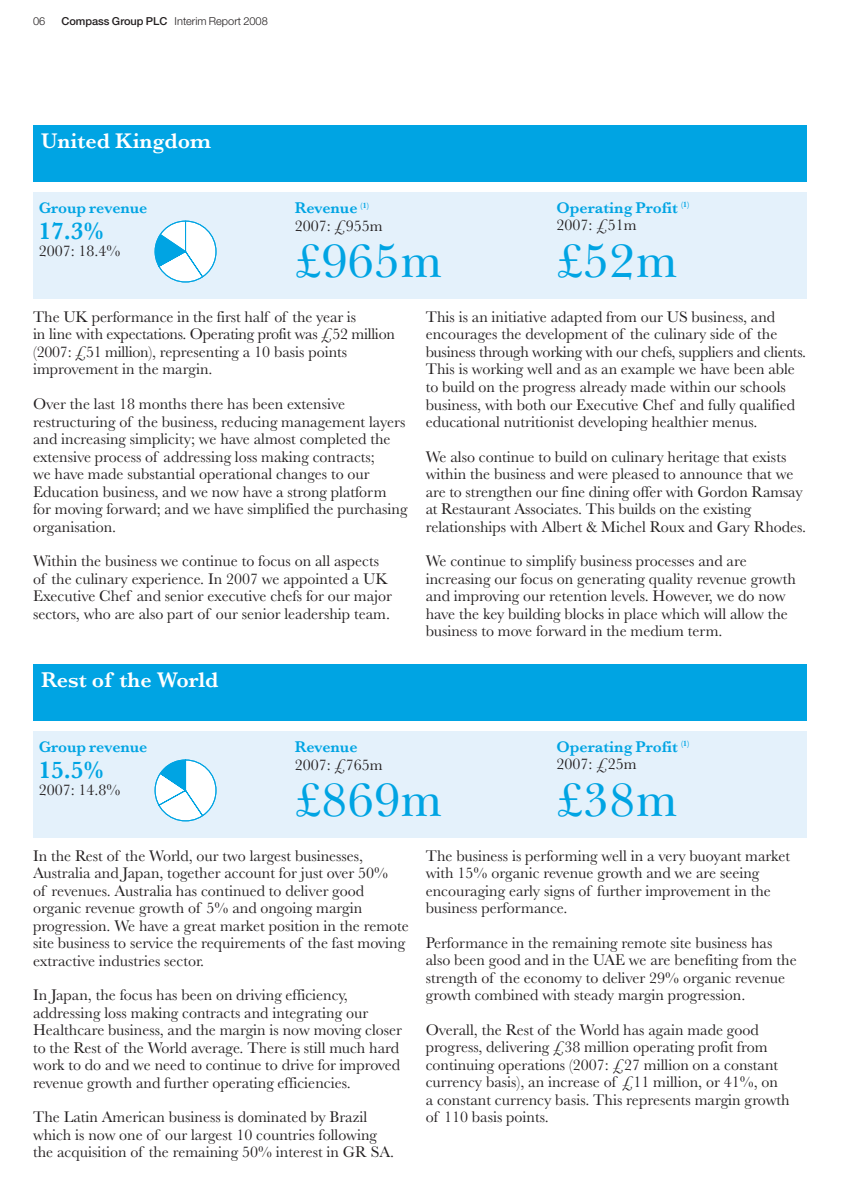
<style>
.page{position:relative;width:842px;height:1191px;background:#fff}
.page>*{position:absolute;margin:0;border:0;box-sizing:border-box;transform-origin:0 0}
.t1{font:48px "Baskerville BT";color:#00a4e3}
.t2{font:600 25px "Baskerville";color:#00a4e3}
.t3{font:600 22px "Baskerville";color:#fff}
.t4{font:16px/17.6px "Baskerville";color:#231f20}
.t5{font:600 16px/17.6px "Baskerville";color:#00a4e3}
.t6{font:600 16px "Baskerville";letter-spacing:-.02em;color:#00a4e3}
.t7{font:300 11px "Helvetica Neue";color:#231f20}
.s1{font-weight:500}
.s2{font-weight:600;color:#00a4e3}
.s3{font-weight:400;color:#231f20}
</style>
<div class="page">
<div style="left:33px;top:125px;width:774px;height:57px;background:#00a4e3"></div>
<div style="left:33px;top:664px;width:774px;height:57px;background:#00a4e3"></div>
<div style="left:33px;top:731px;width:774px;height:106px;background:#e4f1fb"></div>
<svg style="left:155px;top:759px;width:61px;height:62px"></svg>
<div style="left:33px;top:192px;width:774px;height:107px;background:#e4f1fb"></div>
<svg style="left:155px;top:221px;width:61px;height:61px"></svg>
<p class="t7" style="left:33px;top:18px;width:14px">06</p>
<p class="t7" style="left:61px;top:18px;width:208px"><span class="s1">Compass Group PLC</span> Interim Report 2008</p>
<h3 class="t3" style="left:41px;top:133px;width:172px">United Kingdom</h3>
<p class="t5" style="left:39px;top:200px;width:110px">Group revenue</p>
<h2 class="t2" style="left:39px;top:222px;width:67px">17.3%</h2>
<p class="t4" style="left:39px;top:244px;width:83px">2007: 18.4%</p>
<h1 class="t1" style="left:295px;top:242px;width:149px">£965m</h1>
<p class="t4" style="left:295px;top:201px;width:89px"><span class="s2">Revenue</span> <sup>(1)<br></sup>2007: £955m</p>
<p class="t5" style="left:557px;top:201px;width:134px">Operating Profit <sup>(1)<br></sup><span class="s3">2007: £51m</span></p>
<h1 class="t1" style="left:557px;top:242px;width:123px">£52m</h1>
<p class="t4" style="left:33px;top:310px;width:363px">The UK performance in the first half of the year is<br>in line with expectations. Operating profit was £52 million (2007: £51 million), representing a 10 basis points improvement in the margin.</p>
<p class="t4" style="left:33px;top:397px;width:376px">Over the last 18 months there has been extensive restructuring of the business, reducing management layers and increasing simplicity; we have almost completed the extensive process of addressing loss making contracts;<br>we have made substantial operational changes to our Education business, and we now have a strong platform for moving forward; and we have simplified the purchasing organisation.</p>
<p class="t4" style="left:33px;top:554px;width:360px">Within the business we continue to focus on all aspects of the culinary experience. In 2007 we appointed a UK Executive Chef and senior executive chefs for our major sectors, who are also part of our senior leadership team.</p>
<h3 class="t3" style="left:41px;top:672px;width:179px">Rest of the World</h3>
<p class="t4" style="left:426px;top:310px;width:382px">This is an initiative adapted from our US business, and encourages the development of the culinary side of the business through working with our chefs, suppliers and clients.<br>This is working well and as an example we have been able to build on the progress already made within our schools business, with both our Executive Chef and fully qualified educational nutritionist developing healthier menus.</p>
<p class="t4" style="left:426px;top:449px;width:382px">We also continue to build on culinary heritage that exists within the business and were pleased to announce that we are to strengthen our fine dining offer with Gordon Ramsay at Restaurant Associates. This builds on the existing relationships with Albert &amp; Michel Roux and Gary Rhodes.</p>
<p class="t4" style="left:426px;top:554px;width:372px">We continue to simplify business processes and are increasing our focus on generating quality revenue growth and improving our retention levels. However, we do now have the key building blocks in place which will allow the business to move forward in the medium term.</p>
<p class="t5" style="left:39px;top:739px;width:110px">Group revenue</p>
<h2 class="t2" style="left:39px;top:761px;width:67px">15.5%</h2>
<p class="t4" style="left:39px;top:783px;width:83px">2007: 14.8%</p>
<h1 class="t1" style="left:295px;top:781px;width:149px">£869m</h1>
<p class="t6" style="left:295px;top:741px;width:64px">Revenue</p>
<p class="t4" style="left:295px;top:757px;width:89px">2007: £765m</p>
<p class="t5" style="left:557px;top:739px;width:134px">Operating Profit <sup>(1)<br></sup><span class="s3">2007: £25m</span></p>
<h1 class="t1" style="left:557px;top:781px;width:123px">£38m</h1>
<p class="t4" style="left:33px;top:848px;width:377px">In the Rest of the World, our two largest businesses, Australia and Japan, together account for just over 50%<br>of revenues. Australia has continued to deliver good organic revenue growth of 5% and ongoing margin progression. We have a great market position in the remote site business to service the requirements of the fast moving extractive industries sector.</p>
<p class="t4" style="left:33px;top:988px;width:370px">In Japan, the focus has been on driving efficiency, addressing loss making contracts and integrating our Healthcare business, and the margin is now moving closer to the Rest of the World average. There is still much hard work to do and we need to continue to drive for improved revenue growth and further operating efficiencies.</p>
<p class="t4" style="left:33px;top:1110px;width:363px">The Latin American business is dominated by Brazil which is now one of our largest 10 countries following the acquisition of the remaining 50% interest in GR SA.</p>
<p class="t4" style="left:426px;top:848px;width:366px">The business is performing well in a very buoyant market with 15% organic revenue growth and we are seeing encouraging early signs of further improvement in the business performance.</p>
<p class="t4" style="left:426px;top:935px;width:372px">Performance in the remaining remote site business has also been good and in the UAE we are benefiting from the strength of the economy to deliver 29% organic revenue growth combined with steady margin progression.</p>
<p class="t4" style="left:426px;top:1022px;width:365px">Overall, the Rest of the World has again made good progress, delivering £38 million operating profit from continuing operations (2007: £27 million on a constant currency basis), an increase of £11 million, or 41%, on<br>a constant currency basis. This represents margin growth of 110 basis points.</p>
</div>
